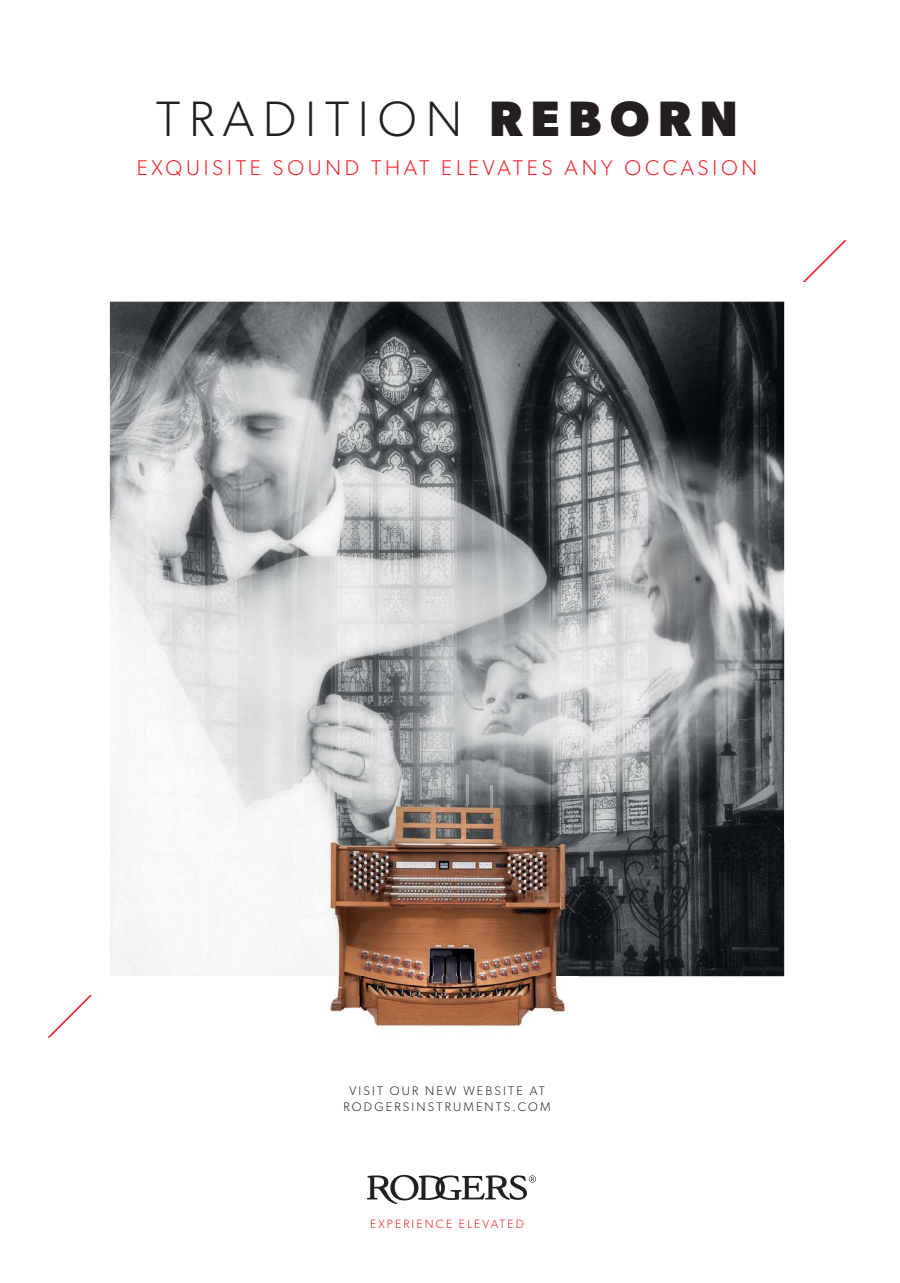
<style>
.page{position:relative;width:900px;height:1283px;background:#fff}
.page>*{position:absolute;margin:0;border:0;box-sizing:border-box;transform-origin:0 0}
.t1{font:300 49.88px "Gibson";letter-spacing:.175em;color:#231f20}
.t2{font:300 21.38px "Gibson";letter-spacing:.175em;color:#ed1c24}
.t3{font:300 12.5px/16px "Gibson";letter-spacing:.175em;color:#231f20;text-align:center}
.t4{font:300 12.12px "Gibson";letter-spacing:.175em;color:#ed1c24}
.s1{font-weight:700}
</style>
<div class="page">
<svg style="left:367px;top:1174px;width:169px;height:30px"></svg>
<svg style="left:109px;top:301px;width:676px;height:676px;background:#97999b"></svg>
<img style="left:316px;top:805px;width:263px;height:222px">
<img style="left:316px;top:995px;width:263px;height:1px">
<h1 class="t1" style="left:156px;top:102px;width:583px">TRADITION <span class="s1">REBORN</span></h1>
<h2 class="t2" style="left:137px;top:160px;width:622px">EXQUISITE SOUND THAT ELEVATES ANY OCCASION</h2>
<p class="t3" style="left:343px;top:1084px;width:209px">VISIT OUR NEW WEBSITE AT<br>RODGERSINSTRUMENTS.COM</p>
<p class="t4" style="left:370px;top:1219px;width:155px">EXPERIENCE ELEVATED</p>
</div>
